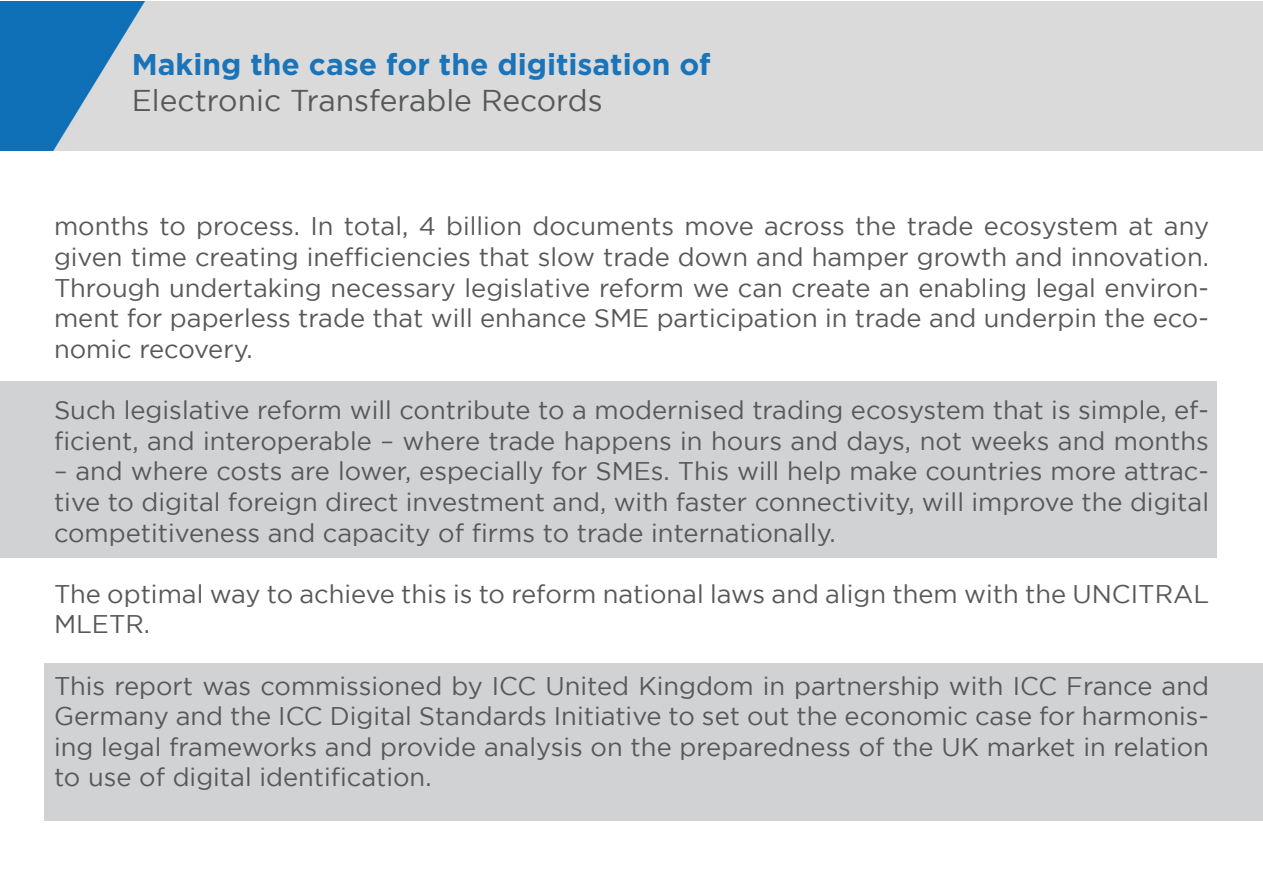
<style>
.page{position:relative;width:1263px;height:893px;background:#fff}
.page>*{position:absolute;margin:0;border:0;box-sizing:border-box;transform-origin:0 0}
.t1{font:700 30px "Gotham";color:#1974ba}
.SUB_Title{font:30px "Gotham";color:#57585a}
.Text{font:25.5px/30.6px "Gotham";color:#57585a;text-align:justify}
</style>
<div class="page">
<img style="left:0;top:1px;width:1263px;height:149px">
<div style="left:0;top:382px;width:1216px;height:176px;background:#d1d2d4"></div>
<div style="left:45px;top:663px;width:1218px;height:158px;background:#d1d2d4"></div>
<p class="t1" style="left:132px;top:47px;width:580px">Making the case for the digitisation of</p>
<p class="SUB_Title" style="left:132px;top:84px;width:472px">Electronic Transferable Records</p>
<p class="Text" style="left:54px;top:211px;width:1156px">months to process. In total, 4 billion documents move across the trade ecosystem at any given time creating inefficiencies that slow trade down and hamper growth and innovation.<br>Through undertaking necessary legislative reform we can create an enabling legal environ&shy;ment for paperless trade that will enhance SME participation in trade and underpin the eco&shy;nomic recovery.</p>
<p class="Text" style="left:54px;top:394px;width:1156px">Such legislative reform will contribute to a modernised trading ecosystem that is simple, ef&shy;ficient, and interoperable – where trade happens in hours and days, not weeks and months</p>
<p class="Text" style="left:54px;top:456px;width:1156px">– and where costs are lower, especially for SMEs. This will help make countries more attrac&shy;tive to digital foreign direct investment and, with faster connectivity, will improve the digital competitiveness and capacity of firms to trade internationally.</p>
<p class="Text" style="left:54px;top:578px;width:1156px">The optimal way to achieve this is to reform national laws and align them with the UNCITRAL<br>MLETR.</p>
<p class="Text" style="left:54px;top:670px;width:1156px">This report was commissioned by ICC United Kingdom in partnership with ICC France and Germany and the ICC Digital Standards Initiative to set out the economic case for harmonis&shy;ing legal frameworks and provide analysis on the preparedness of the UK market in relation to use of digital identification.</p>
</div>
